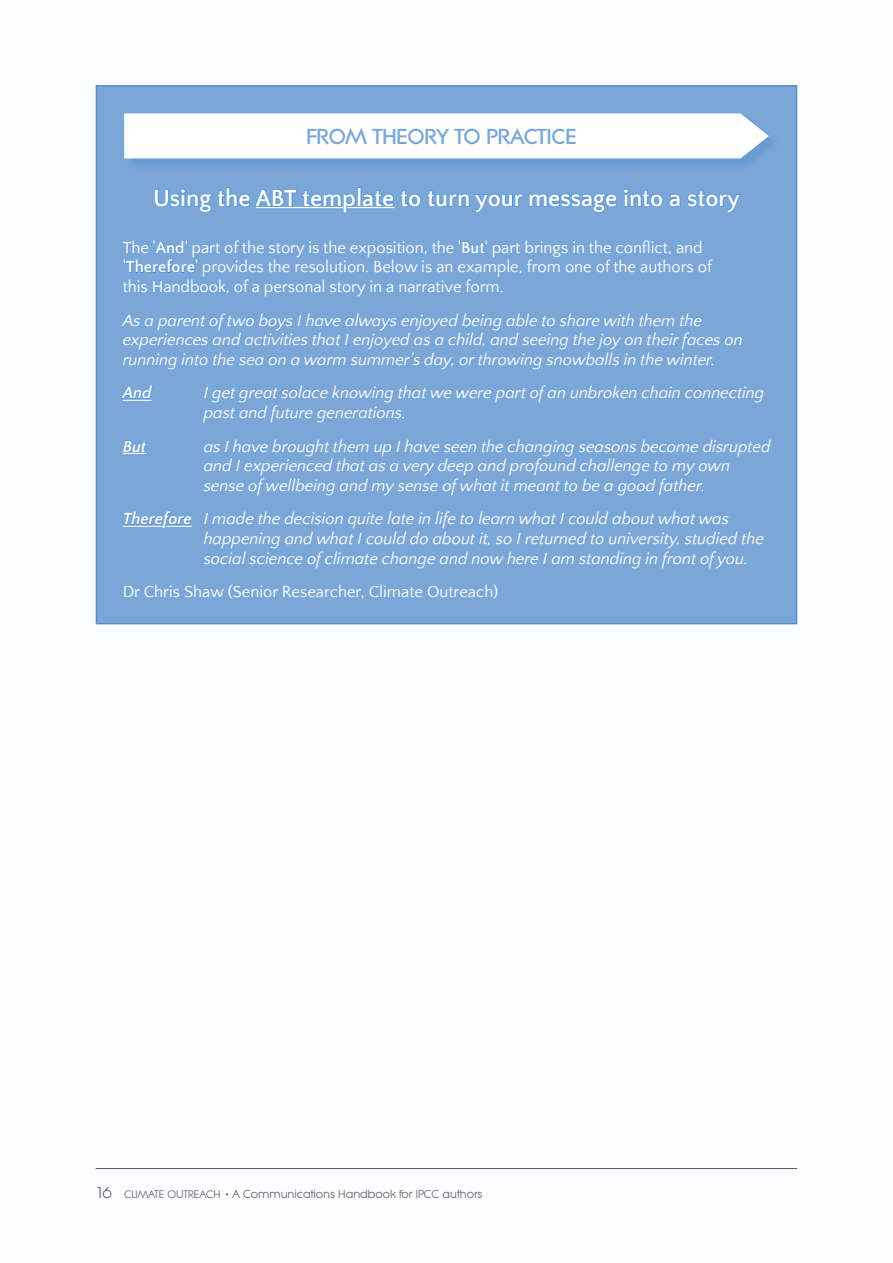
<style>
.page{position:relative;width:893px;height:1263px;background:#fff}
.page>*{position:absolute;margin:0;border:0;box-sizing:border-box;transform-origin:0 0}
.t1{font:700 24px "Quattrocento Sans";color:#fff}
.t2{font:800 21px "Litera Serial";color:#7ba7d8}
.t3{font:italic 16.5px/19.8px "Quattrocento Sans";color:#fff}
.t4{font:16.5px/19.8px "Quattrocento Sans";color:#fff}
.t5{font:italic 700 16.5px "Quattrocento Sans";color:#fff}
.t6{font:11.25px "Litera Serial";color:#57585a}
.s1{font-weight:700}
.s2{font-size:15px}
.s3{font-size:10.5px}
.s4{font-family:"Quattrocento Sans";font-weight:700;font-size:15px}
</style>
<div class="page">
<hr style="left:96px;top:1168px;width:701px;height:1px;background:#57585a">
<div style="left:96px;top:85px;width:701px;height:539px;background:#7ba7d8;border:2px solid #5192cd"></div>
<div style="left:125px;top:114px;width:656px;height:57px;background:#5192cd;opacity:.5"></div>
<div style="left:124px;top:113px;width:645px;height:45px;background:#fff"></div>
<svg style="left:154px;top:187px;width:587px;height:26px"></svg>
<svg style="left:462px;top:241px;width:23px;height:13px"></svg>
<svg style="left:126px;top:240px;width:69px;height:33px"></svg>
<svg style="left:121px;top:385px;width:32px;height:16px"></svg>
<svg style="left:122px;top:440px;width:25px;height:14px"></svg>
<svg style="left:123px;top:511px;width:69px;height:19px"></svg>
<p class="t2" style="left:306px;top:124px;width:272px">FROM THEORY TO PRACTICE</p>
<h1 class="t1" style="left:153px;top:185px;width:588px">Using the ABT template to turn your message into a story</h1>
<p class="t4" style="left:123px;top:238px;width:591px">The '<span class="s1">And</span>' part of the story is the exposition, the '<span class="s1">But</span>' part brings in the conflict, and '<span class="s1">Therefore</span>' provides the resolution. Below is an example, from one of the authors of this Handbook, of a personal story in a narrative form.</p>
<p class="t3" style="left:123px;top:311px;width:622px">As a parent of two boys I have always enjoyed being able to share with them the experiences and activities that I enjoyed as a child, and seeing the joy on their faces on running into the sea on a warm summer’s day, or throwing snowballs in the winter.</p>
<p class="t5" style="left:123px;top:384px;width:30px">And</p>
<p class="t3" style="left:204px;top:384px;width:562px">I get great solace knowing that we were part of an unbroken chain connecting past and future generations.</p>
<p class="t5" style="left:123px;top:438px;width:25px">But</p>
<p class="t3" style="left:204px;top:437px;width:568px">as I have brought them up I have seen the changing seasons become disrupted and I experienced that as a very deep and profound challenge to my own sense of wellbeing and my sense of what it meant to be a good father.</p>
<p class="t3" style="left:204px;top:510px;width:562px;text-indent:-81px"><span class="s1">Therefore</span> I made the decision quite late in life to learn what I could about what was happening and what I could do about it, so I returned to university, studied the social science of climate change and now here I am standing in front of you.</p>
<p class="t4" style="left:123px;top:583px;width:377px">Dr Chris Shaw (Senior Researcher, Climate Outreach)</p>
<p class="t6" style="left:96px;top:1187px;width:388px"><span class="s2">16</span> <span class="s3">CLIMATE OUTREACH</span> <span class="s4">•</span> A Communications Handbook for IPCC authors</p>
</div>
